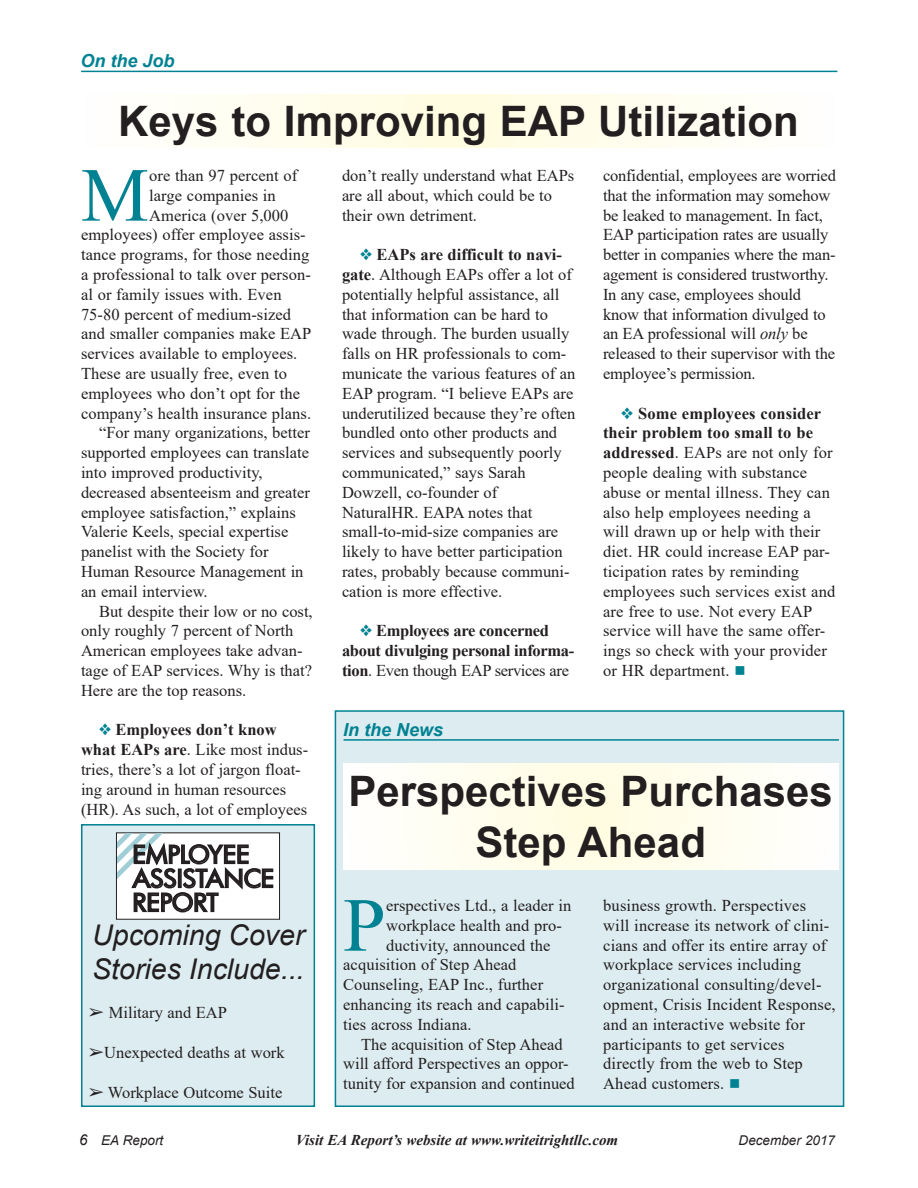
<style>
.page{position:relative;width:918px;height:1188px;background:#fff}
.page>*{position:absolute;margin:0;border:0;box-sizing:border-box;transform-origin:0 0}
.Drop_Cap{font:76.35px "Times New Roman";color:#008293}
.Heading{font:700 42px/50.4px "Arial";color:#231f20;text-align:center}
.Subhead{font:italic 28.5px/34.2px "Arial";color:#231f20}
.t1{font:500 24px "Futura";letter-spacing:.005em;color:#231f20;scale:1.05 1}
.t2{font:italic 700 18px "Arial";color:#008293}
.Body_Copy{font:16.5px/19.8px "Times New Roman";color:#231f20}
.Drop_Cap-2{font:16.5px "Times New Roman";letter-spacing:.005em;color:#231f20}
.Body_Copy-2{font:700 16.5px/19.8px "Times New Roman";letter-spacing:-.02em;color:#231f20;text-align:center}
.Bullet{font:16.5px "Times New Roman";color:#231f20}
.t3{font:italic 700 15px "Times New Roman";color:#231f20}
.t4{font:italic 13.5px "Arial";color:#231f20}
.s1{color:#008293}
.s2{font-weight:700}
.s3{font-weight:400}
.s4{font-style:italic}
.s5{font-size:15px}
</style>
<div class="page">
<hr style="left:81px;top:71px;width:756px;height:1px;background:#008293">
<svg style="left:202px;top:95px;width:514px;height:52px"></svg>
<div style="left:335px;top:710px;width:509px;height:397px;background:#dcecf0;border:2px solid #008293"></div>
<hr style="left:344px;top:739px;width:495px;height:2px;background:#008293">
<svg style="left:343px;top:763px;width:495px;height:106px;background:#fffdef"></svg>
<div style="left:81px;top:824px;width:234px;height:283px;background:#dcecf0;border:2px solid #008293"></div>
<div style="left:116px;top:833px;width:164px;height:86px;background:#fff"></div>
<div style="left:116px;top:833px;width:164px;height:86px;border:1px solid #231f20"></div>
<img style="left:117px;top:833px;width:46px;height:46px">
<svg style="left:130px;top:840px;width:144px;height:73px"></svg>
<p class="t2" style="left:81px;top:49px;width:96px">On the Job</p>
<p class="Heading" style="left:118px;top:97px;width:682px">Keys to Improving EAP Utilization</p>
<p class="Drop_Cap" style="left:81px;top:141px;width:69px">M</p>
<p class="Drop_Cap-2" style="left:149px;top:164px;width:150px">ore than 97 percent of</p>
<p class="Body_Copy" style="left:342px;top:165px;width:234px">don’t really understand what EAPs are all about, which could be to their own detriment.</p>
<p class="Body_Copy" style="left:342px;top:244px;width:235px;text-indent:18px"><span class="s1">❖</span> <span class="s2">EAPs are difficult to navi&shy;gate</span>. Although EAPs offer a lot of potentially helpful assistance, all that information can be hard to wade through. The burden usually falls on HR professionals to com&shy;municate the various features of an<br>EAP program. “I believe EAPs are underutilized because they’re often bundled onto other products and services and subsequently poorly communicated,” says Sarah<br>Dowzell, co-founder of<br>NaturalHR. EAPA notes that small-to-mid-size companies are likely to have better participation rates, probably because communi&shy;cation is more effective.</p>
<p class="Body_Copy-2" style="left:342px;top:621px;width:234px"><span class="s1">❖</span> Employees are concerned<br>about divulging personal informa&shy;tion<span class="s3">. Even though EAP services are</span></p>
<p class="Body_Copy" style="left:603px;top:165px;width:234px">confidential, employees are worried that the information may somehow be leaked to management. In fact, EAP participation rates are usually better in companies where the man&shy;agement is considered trustworthy.<br>In any case, employees should know that information divulged to an EA professional will <span class="s4">only</span> be released to their supervisor with the employee’s permission.</p>
<p class="Body_Copy" style="left:603px;top:403px;width:234px;text-indent:18px"><span class="s1">❖</span> <span class="s2">Some employees consider their problem too small to be addressed</span>. EAPs are not only for people dealing with substance abuse or mental illness. They can also help employees needing a will drawn up or help with their diet. HR could increase EAP par&shy;ticipation rates by reminding employees such services exist and are free to use. Not every EAP service will have the same offer&shy;ings so check with your provider or HR department. <span class="s1">■</span></p>
<p class="Drop_Cap-2" style="left:149px;top:184px;width:128px">large companies in</p>
<p class="Drop_Cap-2" style="left:149px;top:203px;width:141px">America (over 5,000</p>
<p class="Drop_Cap-2" style="left:81px;top:223px;width:226px">employees) offer employee assis-</p>
<p class="Drop_Cap-2" style="left:81px;top:243px;width:230px">tance programs, for those needing</p>
<p class="Drop_Cap-2" style="left:81px;top:263px;width:231px">a professional to talk over person-</p>
<p class="Drop_Cap-2" style="left:81px;top:283px;width:202px">al or family issues with. Even</p>
<p class="Drop_Cap-2" style="left:81px;top:302px;width:212px">75-80 percent of medium-sized</p>
<p class="Drop_Cap-2" style="left:81px;top:322px;width:232px">and smaller companies make EAP</p>
<p class="Drop_Cap-2" style="left:81px;top:342px;width:218px">services available to employees.</p>
<p class="Drop_Cap-2" style="left:81px;top:362px;width:208px">These are usually free, even to</p>
<p class="Drop_Cap-2" style="left:81px;top:382px;width:221px">employees who don’t opt for the</p>
<p class="Drop_Cap-2" style="left:81px;top:401px;width:232px">company’s health insurance plans.</p>
<p class="Body_Copy" style="left:81px;top:422px;width:230px;text-indent:18px">“For many organizations, better supported employees can translate into improved productivity, decreased absenteeism and greater employee satisfaction,” explains<br>Valerie Keels, special expertise panelist with the Society for<br>Human Resource Management in an email interview.</p>
<p class="Body_Copy" style="left:81px;top:601px;width:233px;text-indent:18px">But despite their low or no cost, only roughly 7 percent of North<br>American employees take advan&shy;tage of EAP services. Why is that?<br>Here are the top reasons.</p>
<p class="Body_Copy" style="left:81px;top:719px;width:229px;text-indent:18px"><span class="s1">❖</span> <span class="s2">Employees don’t know what EAPs are</span>. Like most indus&shy;tries, there’s a lot of jargon float&shy;ing around in human resources (HR). As such, a lot of employees</p>
<p class="t2" style="left:343px;top:717px;width:102px">In the News</p>
<p class="Heading" style="left:348px;top:767px;width:486px">Perspectives Purchases<br>Step Ahead</p>
<p class="Drop_Cap" style="left:343px;top:871px;width:44px">P</p>
<p class="Drop_Cap-2" style="left:386px;top:894px;width:187px">erspectives Ltd., a leader in</p>
<p class="t1" style="left:133px;top:838px;width:113px">EMPLOYEE</p>
<p class="t1" style="left:133px;top:862px;width:136px">ASSISTANCE</p>
<p class="t1" style="left:133px;top:886px;width:83px">REPORT</p>
<p class="Body_Copy" style="left:603px;top:895px;width:234px">business growth. Perspectives will increase its network of clini&shy;cians and offer its entire array of workplace services including organizational consulting/devel&shy;opment, Crisis Incident Response, and an interactive website for participants to get services directly from the web to Step<br>Ahead customers. <span class="s1">■</span></p>
<p class="Drop_Cap-2" style="left:386px;top:914px;width:177px">workplace health and pro-</p>
<p class="Drop_Cap-2" style="left:386px;top:934px;width:166px">ductivity, announced the</p>
<p class="Drop_Cap-2" style="left:343px;top:953px;width:175px">acquisition of Step Ahead</p>
<p class="Drop_Cap-2" style="left:343px;top:973px;width:201px">Counseling, EAP Inc., further</p>
<p class="Drop_Cap-2" style="left:343px;top:993px;width:223px">enhancing its reach and capabili-</p>
<p class="Drop_Cap-2" style="left:343px;top:1013px;width:130px">ties across Indiana.</p>
<p class="Body_Copy" style="left:343px;top:1034px;width:233px;text-align:center">The acquisition of Step Ahead<br>will afford Perspectives an oppor&shy;tunity for expansion and continued</p>
<p class="Subhead" style="left:92px;top:918px;width:214px">Upcoming Cover<br>Stories Include...</p>
<p class="Bullet" style="left:109px;top:1001px;width:120px">Military and EAP</p>
<p class="Bullet" style="left:104px;top:1041px;width:182px">Unexpected deaths at work</p>
<p class="Bullet" style="left:108px;top:1081px;width:176px">Workplace Outcome Suite</p>
<p class="t4" style="left:79px;top:1131px;width:86px"><span class="s5">6</span> EA Report</p>
<p class="t3" style="left:296px;top:1129px;width:324px">Visit EA Report’s website at www.writeitrightllc.com</p>
<p class="t4" style="left:739px;top:1131px;width:98px">December 2017</p>
</div>
